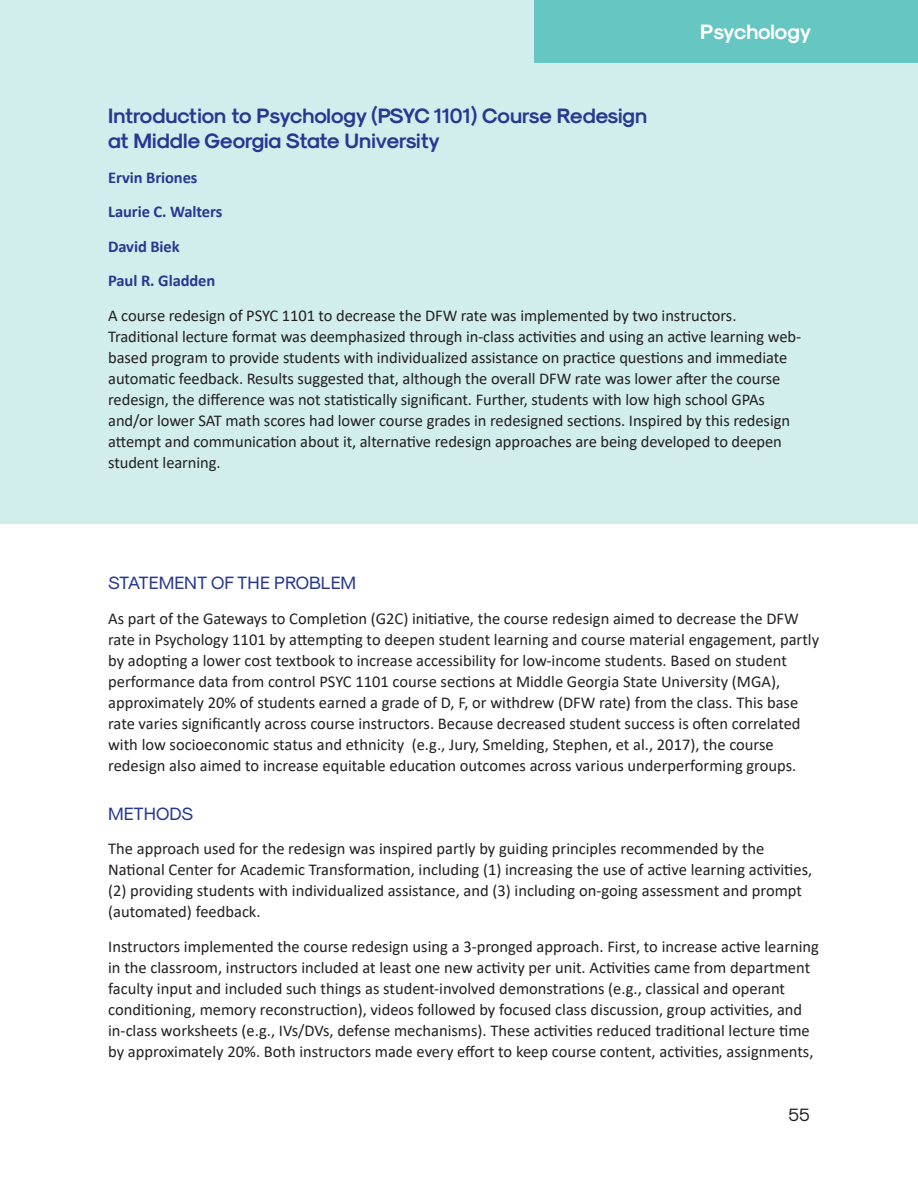
<style>
.page{position:relative;width:918px;height:1188px;background:#fff}
.page>*{position:absolute;margin:0;border:0;box-sizing:border-box;transform-origin:0 0}
.case_study_anthology{font:21px/25.2px "Sk Modernist Bold";letter-spacing:-.005em;color:#283890}
.case_study_anthology-2{font:21px "Sk Modernist Bold";letter-spacing:-.01em;color:#fff}
.case_study_anthology-3{font:18px "Sk Modernist Regular";color:#283890}
.t1{font:18px "Sk Modernist Regular";color:#231f20}
.case_study_anthology-4{font:16.5px/21px "Calibri";color:#231f20}
.case_study_anthology-5{font:700 16.5px "Calibri";letter-spacing:-.005em;color:#283890}
</style>
<div class="page">
<div style="left:0;top:0;width:918px;height:524px;background:#d1eeed"></div>
<div style="left:535px;top:0;width:383px;height:63px;background:#66c7c2"></div>
<p class="case_study_anthology-2" style="left:700px;top:18px;width:112px">Psychology</p>
<p class="case_study_anthology" style="left:108px;top:102px;width:540px">Introduction to Psychology (PSYC 1101) Course Redesign at Middle Georgia State University</p>
<p class="case_study_anthology-5" style="left:108px;top:166px;width:91px">Ervin Briones</p>
<p class="case_study_anthology-5" style="left:108px;top:200px;width:116px">Laurie C. Walters</p>
<p class="case_study_anthology-5" style="left:108px;top:235px;width:73px">David Biek</p>
<p class="case_study_anthology-5" style="left:108px;top:269px;width:109px">Paul R. Gladden</p>
<p class="case_study_anthology-4" style="left:108px;top:304px;width:694px">A course redesign of PSYC 1101 to decrease the DFW rate was implemented by two instructors.<br>Traditional lecture format was deemphasized through in-class activities and using an active learning web&shy;based program to provide students with individualized assistance on practice questions and immediate automatic feedback. Results suggested that, although the overall DFW rate was lower after the course redesign, the difference was not statistically significant. Further, students with low high school GPAs and/or lower SAT math scores had lower course grades in redesigned sections. Inspired by this redesign attempt and communication about it, alternative redesign approaches are being developed to deepen student learning.</p>
<p class="case_study_anthology-3" style="left:108px;top:572px;width:249px">STATEMENT OF THE PROBLEM</p>
<p class="case_study_anthology-4" style="left:108px;top:608px;width:712px">As part of the Gateways to Completion (G2C) initiative, the course redesign aimed to decrease the DFW rate in Psychology 1101 by attempting to deepen student learning and course material engagement, partly by adopting a lower cost textbook to increase accessibility for low-income students. Based on student performance data from control PSYC 1101 course sections at Middle Georgia State University (MGA), approximately 20% of students earned a grade of D, F, or withdrew (DFW rate) from the class. This base rate varies significantly across course instructors. Because decreased student success is often correlated with low socioeconomic status and ethnicity (e.g., Jury, Smelding, Stephen, et al., 2017), the course redesign also aimed to increase equitable education outcomes across various underperforming groups.</p>
<p class="case_study_anthology-3" style="left:108px;top:802px;width:86px">METHODS</p>
<p class="case_study_anthology-4" style="left:108px;top:838px;width:706px">The approach used for the redesign was inspired partly by guiding principles recommended by the National Center for Academic Transformation, including (1) increasing the use of active learning activities, (2) providing students with individualized assistance, and (3) including on-going assessment and prompt (automated) feedback.</p>
<p class="case_study_anthology-4" style="left:108px;top:935px;width:712px">Instructors implemented the course redesign using a 3-pronged approach. First, to increase active learning in the classroom, instructors included at least one new activity per unit. Activities came from department faculty input and included such things as student-involved demonstrations (e.g., classical and operant conditioning, memory reconstruction), videos followed by focused class discussion, group activities, and in-class worksheets (e.g., IVs/DVs, defense mechanisms). These activities reduced traditional lecture time by approximately 20%. Both instructors made every effort to keep course content, activities, assignments,</p>
<p class="t1" style="left:788px;top:1104px;width:23px">55</p>
</div>
